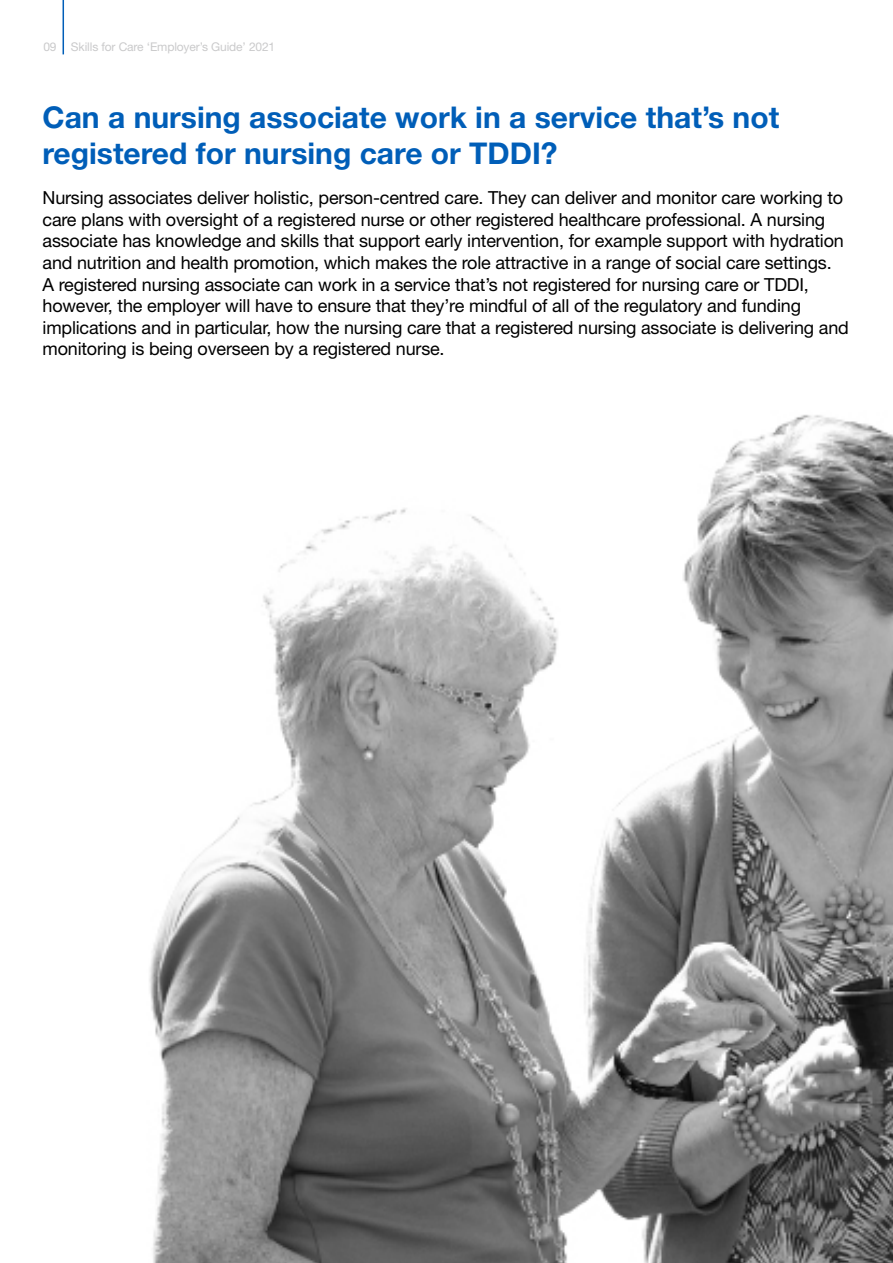
<style>
.page{position:relative;width:893px;height:1263px;background:#fff}
.page>*{position:absolute;margin:0;border:0;box-sizing:border-box;transform-origin:0 0}
.t1{font:700 30px/36px "Helvetica Neue LT Std";color:#005eb8}
.t2{font:18px/21.6px "Helvetica Neue LT Std";letter-spacing:-.01em;color:#000}
.t3{font:12px "Helvetica Neue LT Std";letter-spacing:-.01em;color:#cacacb}
</style>
<div class="page">
<img style="left:149px;top:414px;width:744px;height:849px">
<hr style="left:63px;top:0;width:1px;height:54px;background:#005eb8">
<p class="t3" style="left:43px;top:40px;width:233px">09 Skills for Care ‘Employer’s Guide’ 2021</p>
<h1 class="t1" style="left:43px;top:98px;width:738px">Can a nursing associate work in a service that’s not registered for nursing care or TDDI?</h1>
<p class="t2" style="left:43px;top:187px;width:808px">Nursing associates deliver holistic, person-centred care. They can deliver and monitor care working to care plans with oversight of a registered nurse or other registered healthcare professional. A nursing associate has knowledge and skills that support early intervention, for example support with hydration and nutrition and health promotion, which makes the role attractive in a range of social care settings.<br>A registered nursing associate can work in a service that’s not registered for nursing care or TDDI, however, the employer will have to ensure that they’re mindful of all of the regulatory and funding implications and in particular, how the nursing care that a registered nursing associate is delivering and monitoring is being overseen by a registered nurse.</p>
</div>
